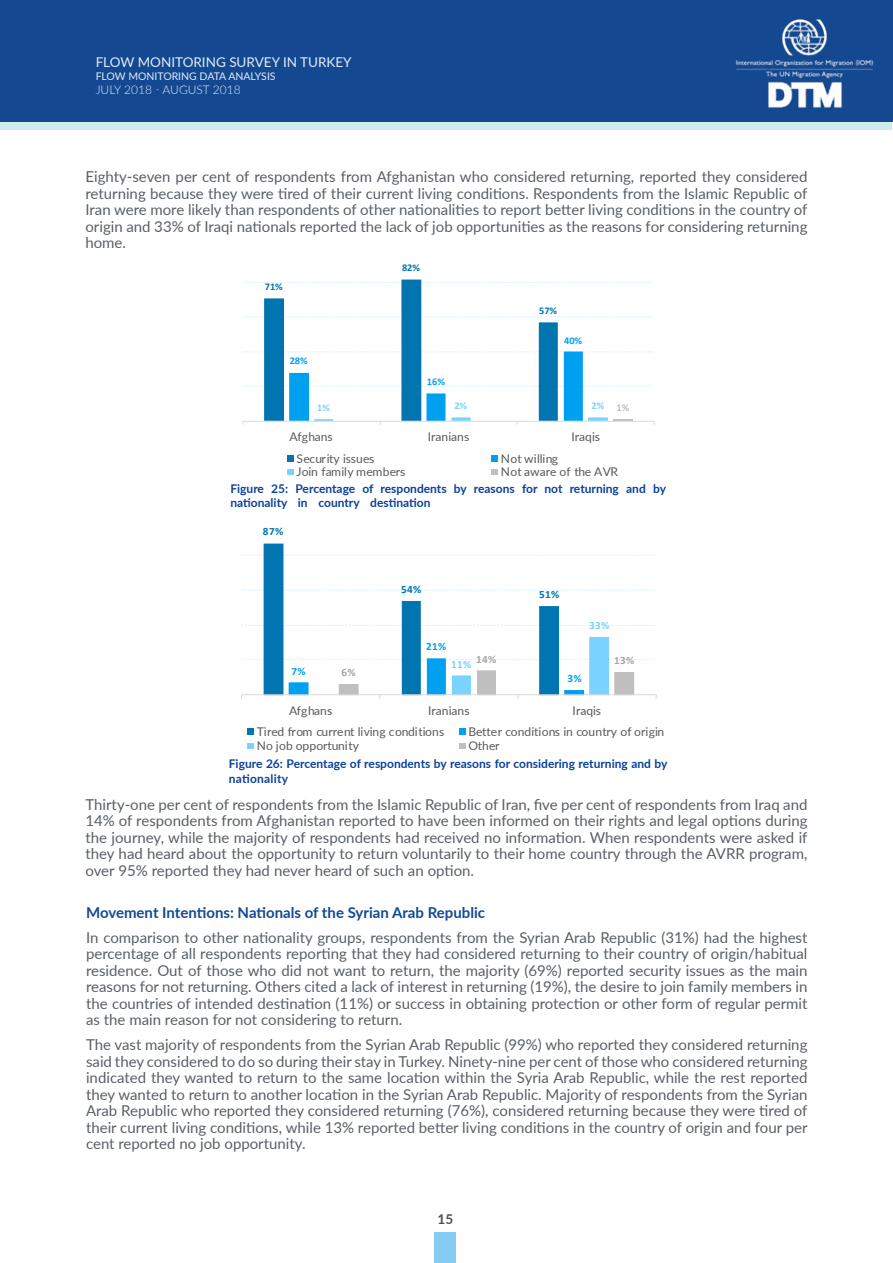
<style>
.page{position:relative;width:893px;height:1263px;background:#fff}
.page>*{position:absolute;margin:0;border:0;box-sizing:border-box;transform-origin:0 0}
.t1{font:15px/16.5px "Lato";color:#595f67;text-align:justify}
.t2{font:700 15px "Lato";color:#144991}
.t3{font:13.5px "Lato";color:#dfecf9}
.t4{font:700 13.5px "Lato";color:#524b48}
.t5{font:12px "Lato";letter-spacing:.005em;color:#595959}
.t6{font:700 12px/14.4px "Lato";color:#0b4199}
.t7{font:300 12px "Lato";color:#dfecf9}
.t8{font:700 11.1px "Calibri";color:#0075b0}
.t9{font:700 11.1px "Calibri";color:#a6a6a6}
.t10{font:700 11.1px "Calibri";color:#00a0f0}
.t11{font:700 11.1px "Calibri";color:#79d2ff}
.t12{font:10.5px "Lato";color:#dfecf9}
.t13{font:700 10.35px "Calibri";color:#0075b0}
.t14{font:700 10.35px "Calibri";color:#00a0f0}
.t15{font:700 10.35px "Calibri";color:#79d2ff}
.s1{font-weight:400;color:#a6a6a6}
</style>
<div class="page">
<div style="left:435px;top:1232px;width:21px;height:31px;background:#84ccf1"></div>
<div style="left:0;top:54px;width:892px;height:76px;background:#ceebec"></div>
<div style="left:0;top:0;width:893px;height:121px;background:#144991"></div>
<img style="left:735px;top:19px;width:139px;height:89px">
<svg style="left:243px;top:280px;width:412px;height:145px"></svg>
<div style="left:287px;top:455px;width:6px;height:7px;background:#0075b0"></div>
<div style="left:491px;top:455px;width:7px;height:7px;background:#00a0f0"></div>
<svg style="left:287px;top:469px;width:6px;height:6px"></svg>
<div style="left:491px;top:469px;width:7px;height:6px;background:#bfbfbf"></div>
<svg style="left:241px;top:544px;width:416px;height:155px"></svg>
<div style="left:247px;top:728px;width:7px;height:7px;background:#0075b0"></div>
<div style="left:459px;top:728px;width:7px;height:7px;background:#00a0f0"></div>
<div style="left:247px;top:743px;width:7px;height:6px;background:#79d2ff"></div>
<div style="left:459px;top:743px;width:7px;height:6px;background:#bfbfbf"></div>
<p class="t3" style="left:96px;top:53px;width:258px">FLOW MONITORING SURVEY IN TURKEY</p>
<p class="t12" style="left:96px;top:69px;width:181px">FLOW MONITORING DATA ANALYSIS</p>
<p class="t7" style="left:96px;top:82px;width:146px">JULY 2018 - AUGUST 2018</p>
<p class="t1" style="left:85px;top:168px;width:723px">Eighty-seven per cent of respondents from Afghanistan who considered returning, reported they considered returning because they were tired of their current living conditions. Respondents from the Islamic Republic of Iran were more likely than respondents of other nationalities to report better living conditions in the country of origin and 33% of Iraqi nationals reported the lack of job opportunities as the reasons for considering returning home.</p>
<p class="t13" style="left:265px;top:279px;width:19px">71%</p>
<p class="t13" style="left:402px;top:260px;width:19px">82%</p>
<p class="t13" style="left:539px;top:303px;width:19px">57%</p>
<p class="t14" style="left:290px;top:354px;width:19px">28%</p>
<p class="t14" style="left:427px;top:374px;width:19px">16%</p>
<p class="t14" style="left:564px;top:333px;width:19px">40%</p>
<p class="t15" style="left:317px;top:400px;width:14px">1%</p>
<p class="t15" style="left:454px;top:398px;width:14px">2%</p>
<p class="t15" style="left:592px;top:398px;width:39px">2% <span class="s1">1%</span></p>
<p class="t5" style="left:290px;top:428px;width:45px">Afghans</p>
<p class="t5" style="left:428px;top:428px;width:43px">Iranians</p>
<p class="t5" style="left:571px;top:428px;width:30px">Iraqis</p>
<p class="t5" style="left:296px;top:450px;width:79px">Security issues</p>
<p class="t5" style="left:501px;top:450px;width:59px">Not willing</p>
<p class="t5" style="left:296px;top:463px;width:110px">Join family members</p>
<p class="t5" style="left:501px;top:463px;width:119px">Not aware of the AVR</p>
<p class="t6" style="left:230px;top:481px;width:437px">Figure 25: Percentage of respondents by reasons for not returning and by nationality in country destination</p>
<p class="t8" style="left:263px;top:524px;width:22px">87%</p>
<p class="t10" style="left:291px;top:663px;width:16px">7%</p>
<p class="t9" style="left:342px;top:665px;width:16px">6%</p>
<p class="t8" style="left:401px;top:581px;width:22px">54%</p>
<p class="t10" style="left:426px;top:639px;width:22px">21%</p>
<p class="t8" style="left:539px;top:586px;width:22px">51%</p>
<p class="t11" style="left:589px;top:618px;width:22px">33%</p>
<p class="t9" style="left:476px;top:651px;width:22px">14%</p>
<p class="t9" style="left:614px;top:653px;width:22px">13%</p>
<p class="t11" style="left:451px;top:656px;width:22px">11%</p>
<p class="t10" style="left:568px;top:670px;width:16px">3%</p>
<p class="t5" style="left:289px;top:702px;width:45px">Afghans</p>
<p class="t5" style="left:428px;top:702px;width:43px">Iranians</p>
<p class="t5" style="left:573px;top:702px;width:30px">Iraqis</p>
<p class="t5" style="left:257px;top:723px;width:189px">Tired from current living conditions</p>
<p class="t5" style="left:468px;top:723px;width:197px">Better conditions in country of origin</p>
<p class="t5" style="left:257px;top:737px;width:104px">No job opportunity</p>
<p class="t5" style="left:468px;top:737px;width:33px">Other</p>
<p class="t6" style="left:229px;top:756px;width:440px">Figure 26: Percentage of respondents by reasons for considering returning and by nationality</p>
<p class="t1" style="left:85px;top:795px;width:723px">Thirty-one per cent of respondents from the Islamic Republic of Iran, five per cent of respondents from Iraq and 14% of respondents from Afghanistan reported to have been informed on their rights and legal options during the journey, while the majority of respondents had received no information. When respondents were asked if they had heard about the opportunity to return voluntarily to their home country through the AVRR program, over 95% reported they had never heard of such an option.</p>
<p class="t2" style="left:86px;top:901px;width:401px">Movement Intentions: Nationals of the Syrian Arab Republic</p>
<p class="t1" style="left:86px;top:928px;width:723px">In comparison to other nationality groups, respondents from the Syrian Arab Republic (31%) had the highest percentage of all respondents reporting that they had considered returning to their country of origin/habitual residence. Out of those who did not want to return, the majority (69%) reported security issues as the main reasons for not returning. Others cited a lack of interest in returning (19%), the desire to join family members in the countries of intended destination (11%) or success in obtaining protection or other form of regular permit as the main reason for not considering to return.</p>
<p class="t1" style="left:86px;top:1036px;width:723px">The vast majority of respondents from the Syrian Arab Republic (99%) who reported they considered returning said they considered to do so during their stay in Turkey. Ninety-nine per cent of those who considered returning indicated they wanted to return to the same location within the Syria Arab Republic, while the rest reported they wanted to return to another location in the Syrian Arab Republic. Majority of respondents from the Syrian Arab Republic who reported they considered returning (76%), considered returning because they were tired of their current living conditions, while 13% reported better living conditions in the country of origin and four per cent reported no job opportunity.</p>
<p class="t4" style="left:438px;top:1209px;width:17px">15</p>
</div>
